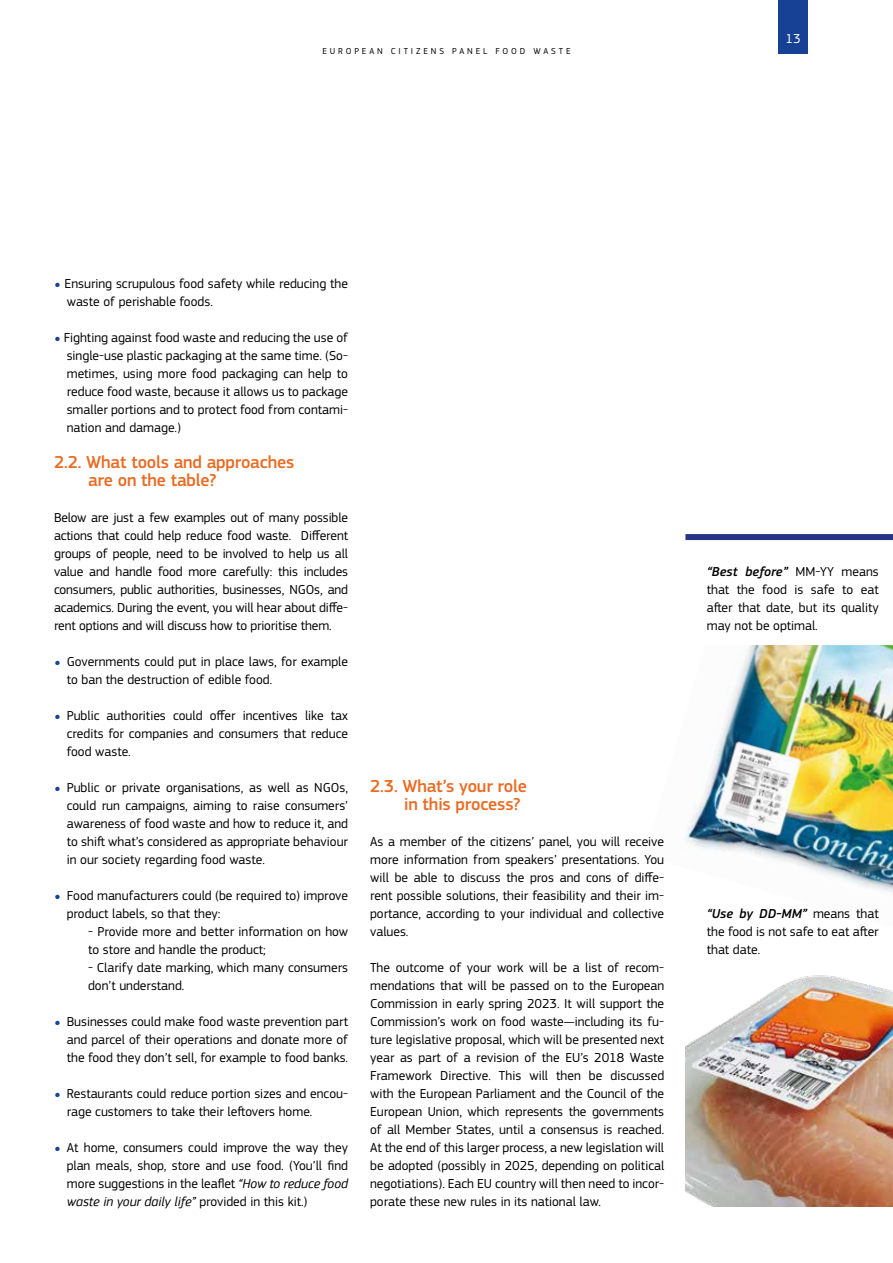
<style>
.page{position:relative;width:893px;height:1263px;background:#fff}
.page>*{position:absolute;margin:0;border:0;box-sizing:border-box;transform-origin:0 0}
.t1{font:500 18px/18px "EC Square Sans Pro";letter-spacing:-.01em;color:#ea6b22}
.t2{font:13.5px/18px "EC Square Sans Pro";color:#000;text-align:justify}
.t3{font:13.5px "EC Square Sans Pro";color:#fff}
.t4{font:9px "EC Square Sans Pro";letter-spacing:.32em;color:#000}
.s1{font-size:24px;color:#164194}
.s2{font-style:italic}
.s3{font-weight:500;font-style:italic}
</style>
<div class="page">
<div style="left:778px;top:0;width:30px;height:54px;background:#164194"></div>
<img style="left:685px;top:645px;width:208px;height:248px">
<img style="left:685px;top:975px;width:208px;height:231px">
<div style="left:685px;top:534px;width:208px;height:6px;background:#283583"></div>
<p class="t4" style="left:322px;top:46px;width:250px">EUROPEAN CITIZENS PANEL FOOD WASTE</p>
<p class="t3" style="left:785px;top:30px;width:17px">13</p>
<p class="t2" style="left:67px;top:275px;width:283px;text-indent:-13px"><span class="s1">•</span> Ensuring scrupulous food safety while reducing the waste of perishable foods.</p>
<p class="t2" style="left:67px;top:329px;width:283px;text-indent:-13px"><span class="s1">•</span> Fighting against food waste and reducing the use of single-use plastic packaging at the same time. (So&shy;metimes, using more food packaging can help to reduce food waste, because it allows us to package smaller portions and to protect food from contami&shy;nation and damage.)</p>
<h1 class="t1" style="left:88px;top:453px;width:208px;text-indent:-34px">2.2. What tools and approaches are on the table?</h1>
<p class="t2" style="left:54px;top:509px;width:296px">Below are just a few examples out of many possible actions that could help reduce food waste. Different groups of people, need to be involved to help us all value and handle food more carefully: this includes consumers, public authorities, businesses, NGOs, and academics. During the event, you will hear about diffe&shy;rent options and will discuss how to prioritise them.</p>
<p class="t2" style="left:67px;top:653px;width:283px;text-indent:-13px"><span class="s1">•</span> Governments could put in place laws, for example to ban the destruction of edible food.</p>
<p class="t2" style="left:67px;top:707px;width:283px;text-indent:-13px"><span class="s1">•</span> Public authorities could offer incentives like tax credits for companies and consumers that reduce food waste.</p>
<p class="t2" style="left:67px;top:779px;width:283px;text-indent:-13px"><span class="s1">•</span> Public or private organisations, as well as NGOs, could run campaigns, aiming to raise consumers’ awareness of food waste and how to reduce it, and to shift what’s considered as appropriate behaviour in our society regarding food waste.</p>
<p class="t2" style="left:67px;top:887px;width:283px;text-indent:-13px"><span class="s1">•</span> Food manufacturers could (be required to) improve product labels, so that they:</p>
<p class="t2" style="left:88px;top:923px;width:262px">- Provide more and better information on how to store and handle the product;</p>
<p class="t2" style="left:88px;top:959px;width:262px">- Clarify date marking, which many consumers don’t understand.</p>
<p class="t2" style="left:67px;top:1013px;width:283px;text-indent:-13px"><span class="s1">•</span> Businesses could make food waste prevention part and parcel of their operations and donate more of the food they don’t sell, for example to food banks.</p>
<p class="t2" style="left:67px;top:1085px;width:283px;text-indent:-13px"><span class="s1">•</span> Restaurants could reduce portion sizes and encou&shy;rage customers to take their leftovers home.</p>
<p class="t2" style="left:67px;top:1139px;width:283px;text-indent:-13px"><span class="s1">•</span> At home, consumers could improve the way they plan meals, shop, store and use food. (You’ll find more suggestions in the leaflet <span class="s2">“How to reduce food waste in your daily life”</span> provided in this kit.)</p>
<h1 class="t1" style="left:404px;top:777px;width:124px;text-indent:-34px">2.3. What’s your role in this process?</h1>
<p class="t2" style="left:370px;top:833px;width:296px">As a member of the citizens’ panel, you will receive more information from speakers’ presentations. You will be able to discuss the pros and cons of diffe&shy;rent possible solutions, their feasibility and their im&shy;portance, according to your individual and collective values.</p>
<p class="t2" style="left:370px;top:959px;width:296px">The outcome of your work will be a list of recom&shy;mendations that will be passed on to the European Commission in early spring 2023. It will support the Commission’s work on food waste—including its fu&shy;ture legislative proposal, which will be presented next year as part of a revision of the EU’s 2018 Waste Framework Directive. This will then be discussed with the European Parliament and the Council of the European Union, which represents the governments of all Member States, until a consensus is reached.<br>At the end of this larger process, a new legislation will be adopted (possibly in 2025, depending on political negotiations). Each EU country will then need to incor&shy;porate these new rules in its national law.</p>
<p class="t2" style="left:707px;top:563px;width:174px"><span class="s3">“Best before”</span> MM-YY means that the food is safe to eat after that date, but its quality may not be optimal.</p>
<p class="t2" style="left:707px;top:905px;width:174px"><span class="s3">“Use by DD-MM”</span> means that the food is not safe to eat after that date.</p>
</div>
